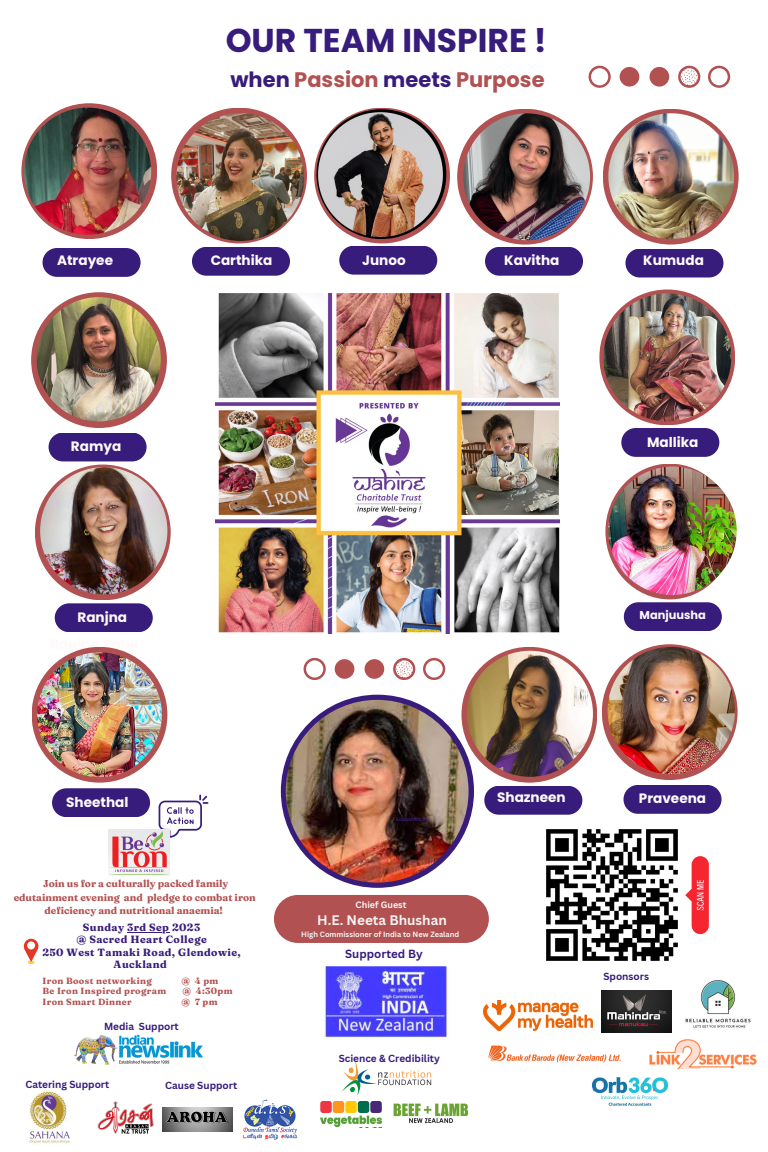
<style>
.page{position:relative;width:768px;height:1152px;background:#fff}
.page>*{position:absolute;margin:0;border:0;box-sizing:border-box;transform-origin:0 0}
.t1{font:700 33px "Poppins";color:#371c7b}
.t2{font:700 21px "Poppins";color:#b25151}
.t3{font:700 13.6px "Poppins";color:#fff9f9}
.t4{font:700 13.45px "Canva Sans";color:#f4f4f4}
.t5{font:700 11.5px "Canva Sans";color:#371c7b}
.t6{font:700 11.4px "Poppins";color:#fff9f9}
.t7{font:700 10.45px/12.4px "Fraunces 9 pt";letter-spacing:.04em;color:#371c7b;text-align:center}
.t8{font:700 10px/13.9px "Fraunces 9 pt";color:#b25151;text-align:center}
.t9{font:700 10px "Canva Sans";color:#371c7b}
.t10{font:700 9px "Fraunces 9 pt";letter-spacing:.04em;color:#b25151}
.t11{font:700 8.95px "Canva Sans";color:#f4f4f4}
.t12{font:700 7.45px "Canva Sans";color:#f4f4f4}
.t13{font:700 5px "Canva Sans";color:#371c7b}
.s1{color:#371c7b}
</style>
<div class="page">
<svg style="left:304px;top:658px;width:141px;height:22px"></svg>
<svg style="left:21px;top:103px;width:136px;height:136px;background:#b05959"></svg>
<svg style="left:457px;top:109px;width:136px;height:136px;background:#b35a5b"></svg>
<div style="left:171px;top:108px;width:136px;height:135px;background:#b25151;border-radius:50%"></div>
<img style="left:463px;top:113px;width:127px;height:127px;border-radius:50%">
<div style="left:339px;top:246px;width:98px;height:29px;background:#371c7b;border-radius:14px"></div>
<div style="left:31px;top:292px;width:136px;height:136px;background:#b25151;border-radius:50%"></div>
<svg style="left:602px;top:644px;width:136px;height:136px;background:#b65b5a"></svg>
<svg style="left:605px;top:464px;width:129px;height:135px"></svg>
<div style="left:32px;top:647px;width:135px;height:136px;background:#b25151;border-radius:50%"></div>
<div style="left:192px;top:247px;width:98px;height:29px;background:#371c7b;border-radius:14px"></div>
<div style="left:603px;top:109px;width:136px;height:136px;background:#b25151;border-radius:50%"></div>
<svg style="left:35px;top:465px;width:136px;height:135px;background:#b25858"></svg>
<img style="left:40px;top:467px;width:127px;height:127px;border-radius:50%">
<img style="left:608px;top:647px;width:127px;height:127px;border-radius:50%">
<img style="left:37px;top:297px;width:124px;height:124px;border-radius:50%">
<img style="left:215px;top:293px;width:344px;height:341px">
<div style="left:624px;top:602px;width:98px;height:29px;background:#371c7b;border-radius:14px"></div>
<svg style="left:599px;top:290px;width:136px;height:135px;background:#b25757"></svg>
<img style="left:603px;top:293px;width:128px;height:128px;border-radius:50%">
<div style="left:281px;top:695px;width:193px;height:193px;background:#371c7b;border-radius:50%"></div>
<img style="left:286px;top:700px;width:183px;height:183px;border-radius:50%">
<div style="left:274px;top:895px;width:215px;height:48px;background:#b25151;border-radius:24px"></div>
<svg style="left:24px;top:939px;width:14px;height:25px"></svg>
<div style="left:27px;top:941px;width:8px;height:8px;background:#fff;border-radius:50%"></div>
<img style="left:320px;top:966px;width:131px;height:74px;border-radius:6px">
<img style="left:29px;top:1091px;width:41px;height:53px">
<svg style="left:159px;top:795px;width:49px;height:43px"></svg>
<div style="left:55px;top:603px;width:98px;height:29px;background:#371c7b;border-radius:14px"></div>
<div style="left:49px;top:433px;width:98px;height:28px;background:#371c7b;border-radius:14px"></div>
<div style="left:625px;top:249px;width:98px;height:28px;background:#371c7b;border-radius:14px"></div>
<div style="left:43px;top:248px;width:98px;height:29px;background:#371c7b;border-radius:14px"></div>
<div style="left:485px;top:247px;width:98px;height:29px;background:#371c7b;border-radius:14px"></div>
<div style="left:621px;top:428px;width:98px;height:29px;background:#371c7b;border-radius:14px"></div>
<div style="left:52px;top:788px;width:98px;height:29px;background:#371c7b;border-radius:14px"></div>
<img style="left:24px;top:108px;width:127px;height:127px;border-radius:50%">
<img style="left:489px;top:1045px;width:132px;height:18px">
<img style="left:592px;top:1077px;width:77px;height:29px">
<div style="left:624px;top:785px;width:98px;height:29px;background:#371c7b;border-radius:14px"></div>
<svg style="left:314px;top:108px;width:136px;height:135px"></svg>
<img style="left:317px;top:109px;width:129px;height:130px;border-radius:50%">
<img style="left:176px;top:113px;width:128px;height:128px;border-radius:50%">
<img style="left:608px;top:113px;width:126px;height:126px;border-radius:50%">
<img style="left:37px;top:652px;width:125px;height:125px;border-radius:50%">
<svg style="left:461px;top:647px;width:136px;height:136px;background:#b65c5b"></svg>
<img style="left:467px;top:651px;width:126px;height:126px;border-radius:50%">
<div style="left:484px;top:786px;width:98px;height:29px;background:#371c7b;border-radius:14px"></div>
<img style="left:608px;top:467px;width:129px;height:128px;border-radius:50%">
<img style="left:162px;top:1107px;width:71px;height:24px">
<img style="left:97px;top:1101px;width:57px;height:33px">
<svg style="left:589px;top:66px;width:141px;height:22px"></svg>
<img style="left:74px;top:1034px;width:129px;height:31px">
<img style="left:546px;top:830px;width:131px;height:131px">
<div style="left:692px;top:856px;width:17px;height:78px;background:#f62631;border-radius:9px"></div>
<svg style="left:697px;top:880px;width:7px;height:30px"></svg>
<img style="left:342px;top:1060px;width:90px;height:36px">
<img style="left:394px;top:1103px;width:74px;height:20px">
<img style="left:483px;top:1001px;width:109px;height:30px">
<img style="left:320px;top:1102px;width:61px;height:26px">
<img style="left:242px;top:1099px;width:56px;height:41px">
<img style="left:602px;top:991px;width:69px;height:41px">
<img style="left:685px;top:980px;width:66px;height:48px">
<img style="left:649px;top:1039px;width:108px;height:29px">
<img style="left:109px;top:829px;width:60px;height:47px">
<hr style="left:127px;top:932px;width:42px;height:1px;background:#371c7b">
<p class="t1" style="left:226px;top:18px;width:323px">OUR TEAM INSPIRE !</p>
<p class="t2" style="left:230px;top:65px;width:316px"><span class="s1">when</span> Passion <span class="s1">meets</span> Purpose</p>
<p class="t3" style="left:57px;top:251px;width:57px">Atrayee</p>
<p class="t3" style="left:211px;top:251px;width:63px">Carthika</p>
<p class="t3" style="left:362px;top:251px;width:45px">Junoo</p>
<p class="t3" style="left:504px;top:251px;width:57px">Kavitha</p>
<p class="t3" style="left:643px;top:251px;width:62px">Kumuda</p>
<p class="t3" style="left:71px;top:437px;width:52px">Ramya</p>
<p class="t3" style="left:647px;top:433px;width:53px">Mallika</p>
<p class="t3" style="left:77px;top:607px;width:51px">Ranjna</p>
<p class="t6" style="left:640px;top:607px;width:68px">Manjuusha</p>
<p class="t3" style="left:66px;top:792px;width:64px">Sheethal</p>
<p class="t3" style="left:497px;top:787px;width:70px">Shazneen</p>
<p class="t3" style="left:639px;top:788px;width:69px">Praveena</p>
<p class="t3" style="left:620px;top:794px;width:105px">Shazneen Irani</p>
<p class="t13" style="left:396px;top:816px;width:34px">Supportrd By</p>
<p class="t8" style="left:14px;top:876px;width:244px">Join us for a culturally packed family edutainment evening and pledge to combat iron deficiency and nutritional anaemia!</p>
<p class="t7" style="left:83px;top:921px;width:119px">Sunday 3rd Sep 2023</p>
<p class="t7" style="left:76px;top:933px;width:132px">@ Sacred Heart College</p>
<p class="t7" style="left:42px;top:946px;width:200px">250 West Tamaki Road, Glendowie,<br>Auckland</p>
<p class="t10" style="left:43px;top:975px;width:111px">Iron Boost networking</p>
<p class="t10" style="left:181px;top:975px;width:39px">@ 4pm</p>
<p class="t10" style="left:43px;top:986px;width:125px">Be Iron Inspired program</p>
<p class="t10" style="left:182px;top:986px;width:52px">@ 4:30pm</p>
<p class="t10" style="left:43px;top:996px;width:91px">Iron Smart Dinner</p>
<p class="t10" style="left:182px;top:996px;width:38px">@ 7pm</p>
<p class="t9" style="left:104px;top:1019px;width:76px">Media Support</p>
<p class="t9" style="left:25px;top:1077px;width:86px">Catering Support</p>
<p class="t9" style="left:165px;top:1078px;width:73px">Cause Support</p>
<p class="t11" style="left:355px;top:898px;width:53px">Chief Guest</p>
<p class="t4" style="left:317px;top:910px;width:131px">H.E. Neeta Bhushan</p>
<p class="t12" style="left:301px;top:929px;width:160px">High Commissioner of India to New Zealand</p>
<p class="t5" style="left:345px;top:946px;width:79px">Supported By</p>
<p class="t9" style="left:339px;top:1051px;width:103px">Science &amp; Credibility</p>
<p class="t9" style="left:603px;top:970px;width:47px">Sponsors</p>
</div>
